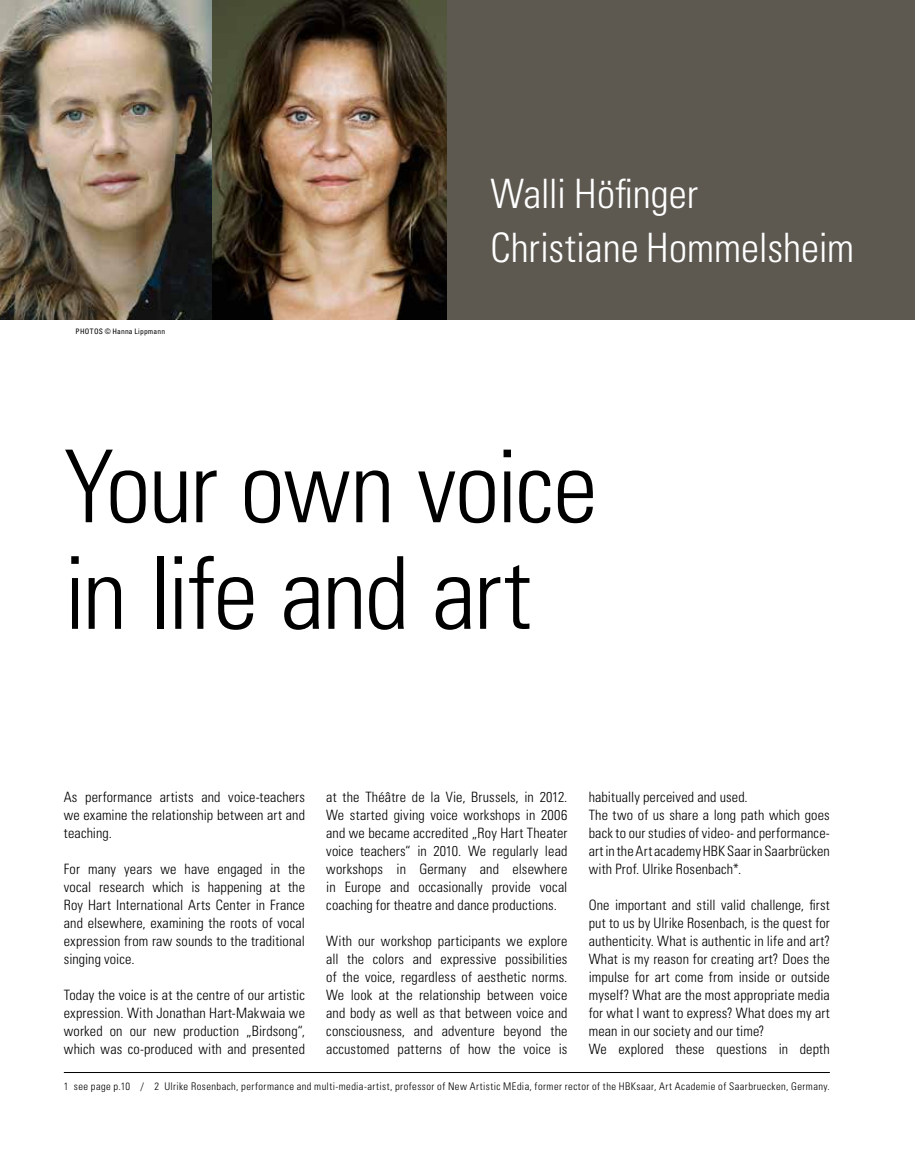
<style>
.page{position:relative;width:915px;height:1170px;background:#fff}
.page>*{position:absolute;margin:0;border:0;box-sizing:border-box;transform-origin:0 0}
.t1{font:300 condensed 100.5px/106.5px "Univers";letter-spacing:-.025em;color:#000}
.t2{font:300 condensed 40.5px/54px "Univers";color:#fff}
.t3{font:300 condensed 14.25px/18px "Univers";letter-spacing:.01em;color:#000;text-align:justify}
.t4{font:300 condensed 10.5px "Univers";letter-spacing:.04em;color:#000}
.t5{font:condensed 7.5px "Univers";letter-spacing:.03em;color:#000}
</style>
<div class="page">
<div style="left:0;top:0;width:914px;height:319px;background:#5d5951"></div>
<img style="left:0;top:0;width:446px;height:319px">
<hr style="left:64px;top:1071px;width:765px;height:1px;background:#000">
<p class="t5" style="left:75px;top:326px;width:91px">PHOTOS © Hanna Lippmann</p>
<h2 class="t2" style="left:490px;top:166px;width:365px">Walli Höfinger<br>Christiane Hommelsheim</h2>
<h1 class="t1" style="left:64px;top:432px;width:535px">Your own voice in life and art</h1>
<p class="t3" style="left:64px;top:788px;width:242px">As performance artists and voice-teachers we examine the relationship between art and teaching.</p>
<p class="t3" style="left:64px;top:860px;width:242px">For many years we have engaged in the vocal research which is happening at the Roy Hart International Arts Center in France and elsewhere, examining the roots of vocal expression from raw sounds to the traditional singing voice.</p>
<p class="t3" style="left:64px;top:986px;width:242px">Today the voice is at the centre of our artistic expression. With Jonathan Hart-Makwaia we worked on our new production „Birdsong“, which was co-produced with and presented</p>
<p class="t3" style="left:588px;top:788px;width:242px;text-align:left">habitually perceived and used.<br>The two of us share a long path which goes back to our studies of video- and performance&shy;art in the Art academy HBK Saar in Saarbrücken with Prof. Ulrike Rosenbach*.</p>
<p class="t3" style="left:588px;top:895px;width:242px;text-align:left">One important and still valid challenge, first put to us by Ulrike Rosenbach, is the quest for authenticity. What is authentic in life and art?<br>What is my reason for creating art? Does the impulse for art come from inside or outside myself? What are the most appropriate media for what I want to express? What does my art mean in our society and our time?<br>We explored these questions in depth</p>
<p class="t4" style="left:64px;top:1080px;width:767px">1 see page p.10 / 2 Ulrike Rosenbach, performance and multi-media-artist, professor of New Artistic MEdia, former rector of the HBKsaar, Art Academie of Saarbruecken, Germany.</p>
<p class="t3" style="left:326px;top:788px;width:242px">at the Théâtre de la Vie, Brussels, in 2012.<br>We started giving voice workshops in 2006 and we became accredited „Roy Hart Theater voice teachers“ in 2010. We regularly lead workshops in Germany and elsewhere in Europe and occasionally provide vocal coaching for theatre and dance productions.</p>
<p class="t3" style="left:326px;top:932px;width:242px">With our workshop participants we explore all the colors and expressive possibilities of the voice, regardless of aesthetic norms.<br>We look at the relationship between voice and body as well as that between voice and consciousness, and adventure beyond the accustomed patterns of how the voice is</p>
</div>
